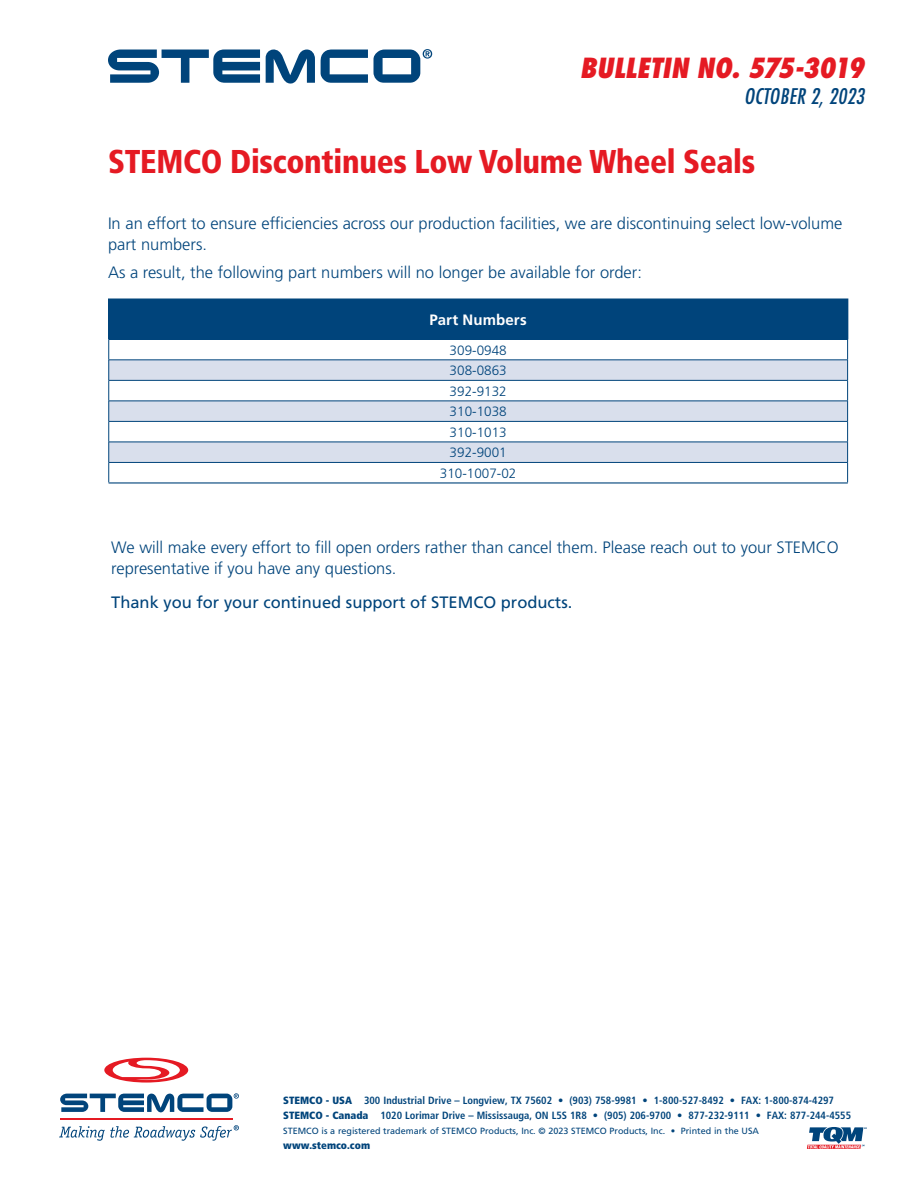
<style>
.page{position:relative;width:918px;height:1188px;background:#fff}
.page>*{position:absolute;margin:0;border:0;box-sizing:border-box;transform-origin:0 0}
.t1{font:900 condensed 33px "Frutiger LT Pro";letter-spacing:-.01em;color:#e51a23;scale:.96 1}
.t2{font:italic 800 condensed 27px "Futura Std";letter-spacing:-.015em;color:#e51a23}
.t3{font:italic condensed 21px "Futura Std";letter-spacing:.01em;color:#00447b}
.Body_Text{font:300 16.5px/21px "Frutiger LT Pro";color:#00447b}
.Body_Text-2{font:16.5px "Frutiger LT Pro";color:#00447b}
.Data{font:700 15px "Frutiger LT Pro";letter-spacing:.005em;color:#fff}
.Data-2{font:300 13.5px "Frutiger LT Pro";color:#00447b}
.t4{font:700 condensed 10.5px/15px "Frutiger LT Pro";color:#00447b}
.t5{font:900 condensed 10.5px "Frutiger LT Pro";color:#00447b}
.t6{font:9px "Frutiger LT Pro";color:#00447b}
.s1{font-weight:900}
</style>
<div class="page">
<svg style="left:108px;top:49px;width:324px;height:35px"></svg>
<svg style="left:807px;top:1127px;width:60px;height:22px"></svg>
<svg style="left:104px;top:1058px;width:84px;height:25px"></svg>
<hr style="left:60px;top:1118px;width:172px;height:1px;background:#e51a23">
<svg style="left:60px;top:1093px;width:179px;height:20px"></svg>
<svg style="left:59px;top:1125px;width:180px;height:16px"></svg>
<div style="left:109px;top:299px;width:739px;height:41px;background:#00447b"></div>
<svg style="left:109px;top:361px;width:738px;height:101px;fill:#d9dfec"></svg>
<hr style="left:108px;top:298px;width:740px;height:2px;background:#00447b">
<hr style="left:108px;top:300px;width:2px;height:40px;background:#00447b">
<svg style="left:108px;top:340px;width:1px;height:142px"></svg>
<svg style="left:847px;top:340px;width:1px;height:142px"></svg>
<hr style="left:109px;top:482px;width:739px;height:2px;background:#00447b">
<hr style="left:109px;top:360px;width:739px;height:1px;background:#00447b">
<hr style="left:109px;top:380px;width:739px;height:1px;background:#00447b">
<hr style="left:109px;top:401px;width:739px;height:1px;background:#00447b">
<hr style="left:109px;top:421px;width:739px;height:1px;background:#00447b">
<hr style="left:109px;top:442px;width:739px;height:1px;background:#00447b">
<hr style="left:109px;top:462px;width:739px;height:1px;background:#00447b">
<h2 class="t2" style="left:580px;top:51px;width:286px">BULLETIN NO. 575-3019</h2>
<p class="t3" style="left:744px;top:84px;width:121px">OCTOBER 2, 2023</p>
<p class="t1" style="left:108px;top:142px;width:676px">STEMCO Discontinues Low Volume Wheel Seals</p>
<p class="Body_Text" style="left:108px;top:213px;width:736px">In an effort to ensure efficiencies across our production facilities, we are discontinuing select low-volume part numbers.</p>
<p class="Body_Text" style="left:108px;top:262px;width:535px">As a result, the following part numbers will no longer be available for order:</p>
<p class="Data" style="left:430px;top:311px;width:99px">Part Numbers</p>
<p class="Data-2" style="left:450px;top:342px;width:59px">309-0948</p>
<p class="Data-2" style="left:450px;top:363px;width:59px">308-0863</p>
<p class="Data-2" style="left:450px;top:383px;width:59px">392-9132</p>
<p class="Data-2" style="left:450px;top:404px;width:59px">310-1038</p>
<p class="Data-2" style="left:450px;top:424px;width:59px">310-1013</p>
<p class="Data-2" style="left:450px;top:445px;width:59px">392-9001</p>
<p class="Data-2" style="left:440px;top:465px;width:78px">310-1007-02</p>
<p class="Body_Text" style="left:111px;top:537px;width:729px">We will make every effort to fill open orders rather than cancel them. Please reach out to your STEMCO representative if you have any questions.</p>
<p class="Body_Text-2" style="left:111px;top:593px;width:463px">Thank you for your continued support of STEMCO products.</p>
<p class="t4" style="left:283px;top:1093px;width:569px"><span class="s1">STEMCO - USA</span> 300 Industrial Drive – Longview, TX 75602 • (903) 758-9981 • 1-800-527-8492 • FAX: 1-800-874-4297<br><span class="s1">STEMCO - Canada</span> 1020 Lorimar Drive – Mississauga, ON L5S 1R8 • (905) 206-9700 • 877-232-9111 • FAX: 877-244-4555</p>
<p class="t6" style="left:283px;top:1125px;width:477px">STEMCO is a registered trademark of STEMCO Products, Inc. © 2023 STEMCO Products, Inc. • Printed in the USA</p>
<p class="t5" style="left:283px;top:1139px;width:88px">www.stemco.com</p>
</div>
